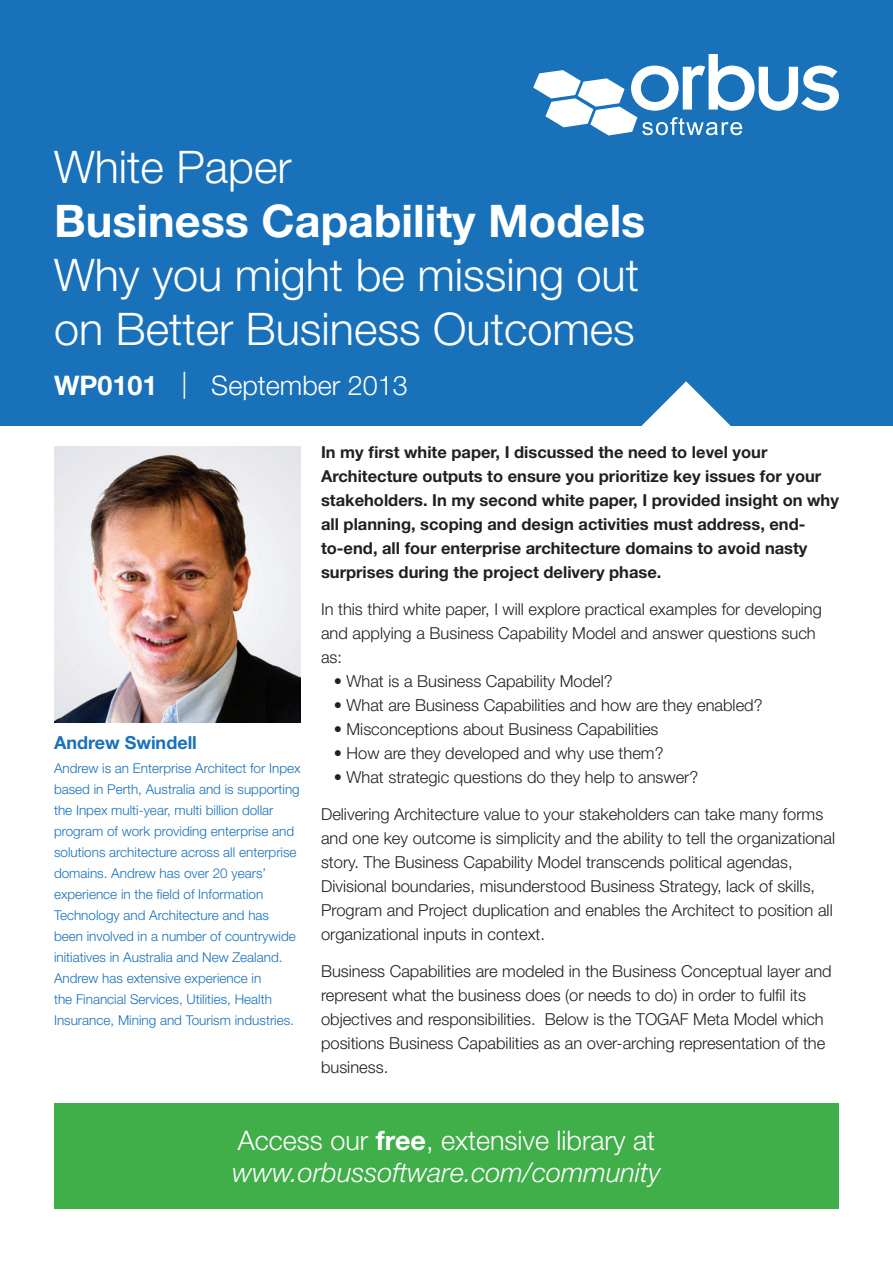
<style>
.page{position:relative;width:893px;height:1263px;background:#fff}
.page>*{position:absolute;margin:0;border:0;box-sizing:border-box;transform-origin:0 0}
.t1{font:300 45px/54px "Helvetica Neue LT Std";color:#fff}
.t2{font:italic 300 27px/32.4px "Helvetica Neue LT Std";color:#fff}
.t3{font:300 27px "Helvetica Neue LT Std";color:#fff}
.t4{font:700 18px "Helvetica Neue LT Std";color:#1971ba}
.t5{font:300 16.5px/24px "Helvetica Neue LT Std";color:#231f20}
.t6{font:700 16.5px/24px "Helvetica Neue LT Std";color:#231f20}
.t7{font:300 13.5px/21px "Helvetica Neue LT Std";color:#1971ba}
.s1{font-weight:700}
.s2{font-style:normal}
.s3{font-weight:700;font-style:normal}
</style>
<div class="page">
<div style="left:0;top:0;width:893px;height:425px;background:#1971ba"></div>
<svg style="left:533px;top:54px;width:306px;height:81px"></svg>
<svg style="left:641px;top:381px;width:90px;height:45px"></svg>
<img style="left:54px;top:446px;width:247px;height:277px">
<div style="left:54px;top:1103px;width:785px;height:106px;background:#40ae49"></div>
<p class="t1" style="left:54px;top:139px;width:239px">White Paper</p>
<p class="t1" style="left:54px;top:193px;width:593px"><span class="s1">Business Capability Models<br></span>Why you might be missing out on Better Business Outcomes</p>
<p class="t3" style="left:54px;top:368px;width:355px"><span class="s1">WP0101</span> | September 2013</p>
<p class="t4" style="left:54px;top:732px;width:144px">Andrew Swindell</p>
<p class="t7" style="left:54px;top:757px;width:248px">Andrew is an Enterprise Architect for Inpex based in Perth, Australia and is supporting the Inpex multi-year, multi billion dollar program of work providing enterprise and solutions architecture across all enterprise domains. Andrew has over 20 years’ experience in the field of Information Technology and Architecture and has been involved in a number of countrywide initiatives in Australia and New Zealand.<br>Andrew has extensive experience in<br>the Financial Services, Utilities, Health Insurance, Mining and Tourism industries.</p>
<p class="t6" style="left:321px;top:440px;width:519px">In my first white paper, I discussed the need to level your Architecture outputs to ensure you prioritize key issues for your stakeholders. In my second white paper, I provided insight on why all planning, scoping and design activities must address, end&shy;to-end, all four enterprise architecture domains to avoid nasty surprises during the project delivery phase.</p>
<p class="t5" style="left:321px;top:597px;width:502px">In this third white paper, I will explore practical examples for developing and applying a Business Capability Model and answer questions such as:</p>
<p class="t5" style="left:334px;top:669px;width:280px">• What is a Business Capability Model?</p>
<p class="t5" style="left:334px;top:693px;width:430px">• What are Business Capabilities and how are they enabled?</p>
<p class="t5" style="left:334px;top:717px;width:326px">• Misconceptions about Business Capabilities</p>
<p class="t5" style="left:334px;top:741px;width:331px">• How are they developed and why use them?</p>
<p class="t5" style="left:334px;top:765px;width:366px">• What strategic questions do they help to answer?</p>
<p class="t5" style="left:321px;top:802px;width:516px">Delivering Architecture value to your stakeholders can take many forms and one key outcome is simplicity and the ability to tell the organizational story. The Business Capability Model transcends political agendas, Divisional boundaries, misunderstood Business Strategy, lack of skills, Program and Project duplication and enables the Architect to position all organizational inputs in context.</p>
<p class="t5" style="left:321px;top:958px;width:512px">Business Capabilities are modeled in the Business Conceptual layer and represent what the business does (or needs to do) in order to fulfil its objectives and responsibilities. Below is the TOGAF Meta Model which positions Business Capabilities as an over-arching representation of the business.</p>
<p class="t2" style="left:232px;top:1123px;width:430px"><span class="s2">Access our</span> <span class="s3">free</span><span class="s2">, extensive library at </span>www.orbussoftware.com/community</p>
</div>
